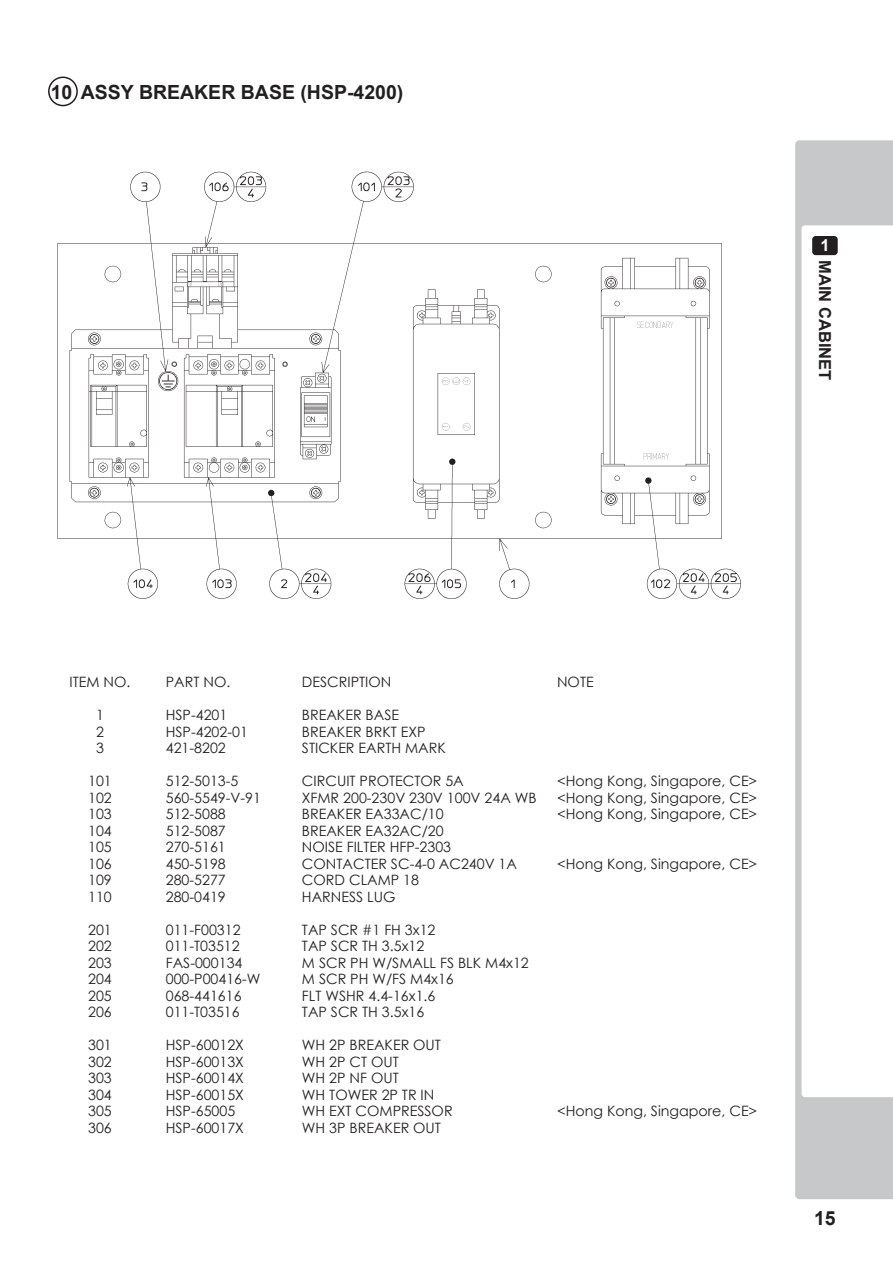
<style>
.page{position:relative;width:893px;height:1263px;background:#fff}
.page>*{position:absolute;margin:0;border:0;box-sizing:border-box;transform-origin:0 0}
.t1{font:700 19.5px "Arial";color:#231f20}
.t2{font:700 16.5px "Arial";color:#231f20}
.t3{font:700 16.5px "Arial";color:#fff}
.t4{font:14.25px "Century Gothic";color:#231f20}
</style>
<div class="page">
<div style="left:795px;top:140px;width:98px;height:1059px;background:#c7c8ca"></div>
<svg style="left:801px;top:225px;width:92px;height:872px"></svg>
<div style="left:812px;top:236px;width:26px;height:19px;background:#231f20;border-radius:4px"></div>
<div style="left:48px;top:77px;width:30px;height:29px;border:2px solid #231f20;border-radius:50%"></div>
<img style="left:57px;top:171px;width:684px;height:428px">
<h1 class="t1" style="left:51px;top:80px;width:354px">10 ASSY BREAKER BASE (HSP-4200)</h1>
<p class="t3" style="left:820px;top:235px;width:11px">1</p>
<p class="t2" style="left:836px;top:260px;width:122px;rotate:90deg">MAIN CABINET</p>
<p class="t4" style="left:70px;top:672px;width:62px">ITEM NO.</p>
<p class="t4" style="left:166px;top:672px;width:66px">PART NO.</p>
<p class="t4" style="left:302px;top:672px;width:91px">DESCRIPTION</p>
<p class="t4" style="left:557px;top:672px;width:38px">NOTE</p>
<p class="t4" style="left:96px;top:705px;width:9px">1</p>
<p class="t4" style="left:166px;top:705px;width:63px">HSP-4201</p>
<p class="t4" style="left:302px;top:705px;width:99px">BREAKER BASE</p>
<p class="t4" style="left:96px;top:722px;width:9px">2</p>
<p class="t4" style="left:166px;top:722px;width:84px">HSP-4202-01</p>
<p class="t4" style="left:302px;top:722px;width:125px">BREAKER BRKT EXP</p>
<p class="t4" style="left:96px;top:738px;width:9px">3</p>
<p class="t4" style="left:166px;top:738px;width:61px">421-8202</p>
<p class="t4" style="left:302px;top:738px;width:145px">STICKER EARTH MARK</p>
<p class="t4" style="left:88px;top:771px;width:25px">101</p>
<p class="t4" style="left:166px;top:771px;width:74px">512-5013-5</p>
<p class="t4" style="left:302px;top:771px;width:163px">CIRCUIT PROTECTOR 5A</p>
<p class="t4" style="left:557px;top:771px;width:202px">&lt;Hong Kong, Singapore, CE&gt;</p>
<p class="t4" style="left:88px;top:788px;width:25px">102</p>
<p class="t4" style="left:166px;top:788px;width:97px">560-5549-V-91</p>
<p class="t4" style="left:302px;top:788px;width:236px">XFMR 200-230V 230V 100V 24A WB</p>
<p class="t4" style="left:557px;top:788px;width:202px">&lt;Hong Kong, Singapore, CE&gt;</p>
<p class="t4" style="left:88px;top:804px;width:25px">103</p>
<p class="t4" style="left:166px;top:804px;width:61px">512-5088</p>
<p class="t4" style="left:302px;top:804px;width:143px">BREAKER EA33AC/10</p>
<p class="t4" style="left:557px;top:804px;width:202px">&lt;Hong Kong, Singapore, CE&gt;</p>
<p class="t4" style="left:88px;top:821px;width:25px">104</p>
<p class="t4" style="left:166px;top:821px;width:61px">512-5087</p>
<p class="t4" style="left:302px;top:821px;width:143px">BREAKER EA32AC/20</p>
<p class="t4" style="left:88px;top:837px;width:25px">105</p>
<p class="t4" style="left:166px;top:837px;width:61px">270-5161</p>
<p class="t4" style="left:302px;top:837px;width:151px">NOISE FILTER HFP-2303</p>
<p class="t4" style="left:88px;top:854px;width:25px">106</p>
<p class="t4" style="left:166px;top:854px;width:61px">450-5198</p>
<p class="t4" style="left:302px;top:854px;width:217px">CONTACTER SC-4-0 AC240V 1A</p>
<p class="t4" style="left:557px;top:854px;width:202px">&lt;Hong Kong, Singapore, CE&gt;</p>
<p class="t4" style="left:88px;top:870px;width:25px">109</p>
<p class="t4" style="left:166px;top:870px;width:61px">280-5277</p>
<p class="t4" style="left:302px;top:870px;width:119px">CORD CLAMP 18</p>
<p class="t4" style="left:88px;top:887px;width:25px">110</p>
<p class="t4" style="left:166px;top:887px;width:61px">280-0419</p>
<p class="t4" style="left:302px;top:887px;width:95px">HARNESS LUG</p>
<p class="t4" style="left:88px;top:920px;width:25px">201</p>
<p class="t4" style="left:166px;top:920px;width:76px">011-F00312</p>
<p class="t4" style="left:302px;top:920px;width:135px">TAP SCR #1 FH 3x12</p>
<p class="t4" style="left:88px;top:936px;width:25px">202</p>
<p class="t4" style="left:166px;top:936px;width:75px">011-T03512</p>
<p class="t4" style="left:302px;top:936px;width:124px">TAP SCR TH 3.5x12</p>
<p class="t4" style="left:88px;top:953px;width:25px">203</p>
<p class="t4" style="left:166px;top:953px;width:78px">FAS-000134</p>
<p class="t4" style="left:302px;top:953px;width:228px">M SCR PH W/SMALL FS BLK M4x12</p>
<p class="t4" style="left:88px;top:969px;width:25px">204</p>
<p class="t4" style="left:166px;top:969px;width:96px">000-P00416-W</p>
<p class="t4" style="left:302px;top:969px;width:153px">M SCR PH W/FS M4x16</p>
<p class="t4" style="left:88px;top:986px;width:25px">205</p>
<p class="t4" style="left:166px;top:986px;width:77px">068-441616</p>
<p class="t4" style="left:302px;top:986px;width:135px">FLT WSHR 4.4-16x1.6</p>
<p class="t4" style="left:88px;top:1002px;width:25px">206</p>
<p class="t4" style="left:166px;top:1002px;width:75px">011-T03516</p>
<p class="t4" style="left:302px;top:1002px;width:124px">TAP SCR TH 3.5x16</p>
<p class="t4" style="left:88px;top:1035px;width:25px">301</p>
<p class="t4" style="left:166px;top:1035px;width:80px">HSP-60012X</p>
<p class="t4" style="left:302px;top:1035px;width:141px">WH 2P BREAKER OUT</p>
<p class="t4" style="left:88px;top:1052px;width:25px">302</p>
<p class="t4" style="left:166px;top:1052px;width:80px">HSP-60013X</p>
<p class="t4" style="left:302px;top:1052px;width:99px">WH 2P CT OUT</p>
<p class="t4" style="left:88px;top:1068px;width:25px">303</p>
<p class="t4" style="left:166px;top:1068px;width:80px">HSP-60014X</p>
<p class="t4" style="left:302px;top:1068px;width:98px">WH 2P NF OUT</p>
<p class="t4" style="left:88px;top:1085px;width:25px">304</p>
<p class="t4" style="left:166px;top:1085px;width:80px">HSP-60015X</p>
<p class="t4" style="left:302px;top:1085px;width:134px">WH TOWER 2P TR IN</p>
<p class="t4" style="left:88px;top:1101px;width:25px">305</p>
<p class="t4" style="left:166px;top:1101px;width:71px">HSP-65005</p>
<p class="t4" style="left:302px;top:1101px;width:152px">WH EXT COMPRESSOR</p>
<p class="t4" style="left:557px;top:1101px;width:202px">&lt;Hong Kong, Singapore, CE&gt;</p>
<p class="t4" style="left:88px;top:1118px;width:25px">306</p>
<p class="t4" style="left:166px;top:1118px;width:80px">HSP-60017X</p>
<p class="t4" style="left:302px;top:1118px;width:141px">WH 3P BREAKER OUT</p>
<h1 class="t1" style="left:814px;top:1205px;width:22px">15</h1>
</div>
